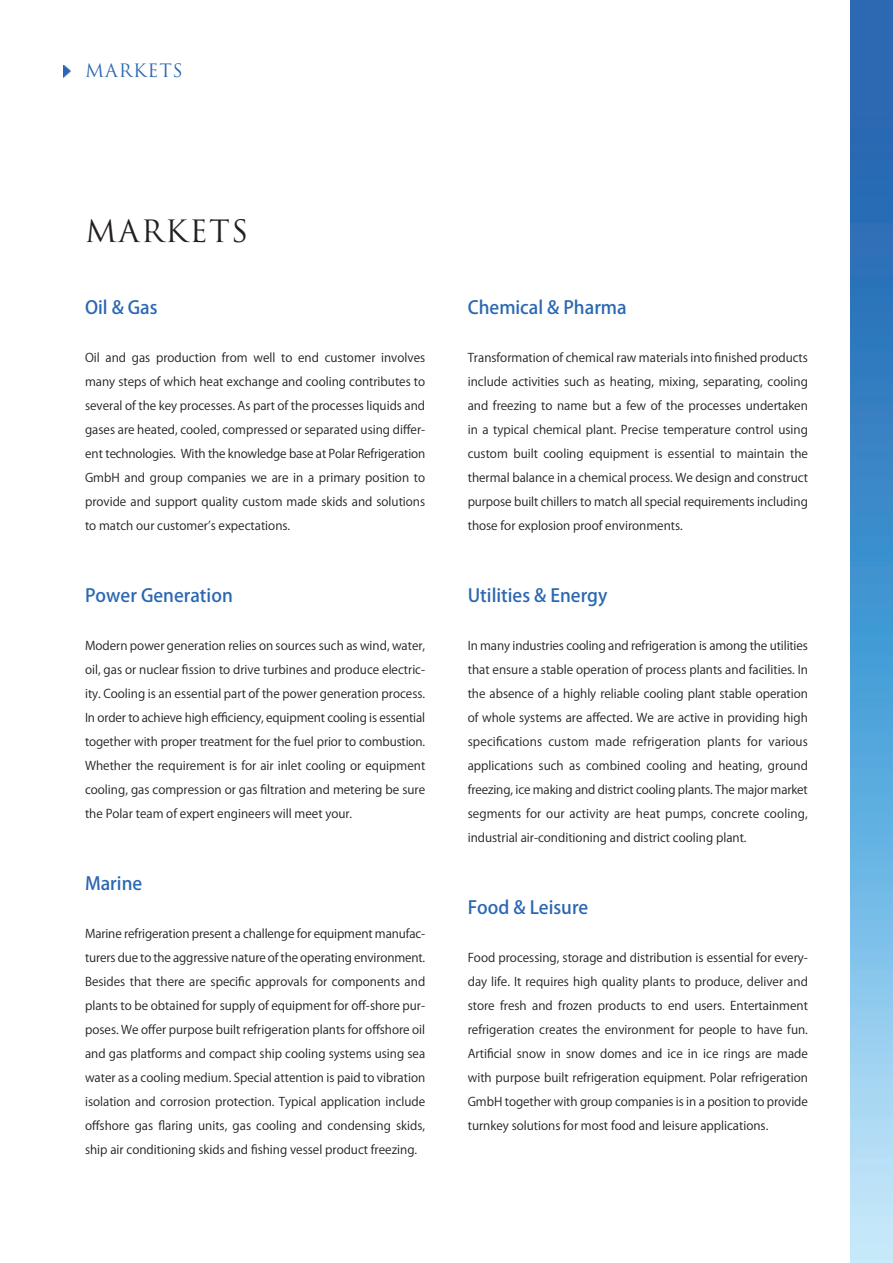
<style>
.page{position:relative;width:893px;height:1263px;background:#fff}
.page>*{position:absolute;margin:0;border:0;box-sizing:border-box;transform-origin:0 0}
.t1{font:30px "Trajan Pro";letter-spacing:.05em;color:#231f20}
.t2{font:500 18px "Koz Go Pro";color:#2b68b3}
.t3{font:18px "Trajan Pro";letter-spacing:.05em;color:#2b68b3}
.t4{font:12px/24px "Koz Go Pro";color:#231f20;text-align:justify}
</style>
<div class="page">
<svg style="left:64px;top:65px;width:6px;height:13px"></svg>
<img style="left:850px;top:0;width:43px;height:1263px">
<h2 class="t3" style="left:85px;top:59px;width:99px">MARKETS</h2>
<h1 class="t1" style="left:85px;top:212px;width:165px">MARKETS</h1>
<h2 class="t2" style="left:85px;top:295px;width:74px">Oil &amp; Gas</h2>
<p class="t4" style="left:85px;top:345px;width:342px">Oil and gas production from well to end customer involves many steps of which heat exchange and cooling contributes to several of the key processes. As part of the processes liquids and gases are heated, cooled, compressed or separated using differ&shy;ent technologies. With the knowledge base at Polar Refrigeration GmbH and group companies we are in a primary position to provide and support quality custom made skids and solutions to match our customerʼs expectations.</p>
<h2 class="t2" style="left:85px;top:583px;width:149px">Power Generation</h2>
<p class="t4" style="left:85px;top:633px;width:342px">Modern power generation relies on sources such as wind, water, oil, gas or nuclear fission to drive turbines and produce electric&shy;ity. Cooling is an essential part of the power generation process.<br>In order to achieve high efficiency, equipment cooling is essential together with proper treatment for the fuel prior to combustion.<br>Whether the requirement is for air inlet cooling or equipment cooling, gas compression or gas filtration and metering be sure the Polar team of expert engineers will meet your.</p>
<h2 class="t2" style="left:85px;top:871px;width:59px">Marine</h2>
<p class="t4" style="left:85px;top:921px;width:342px">Marine refrigeration present a challenge for equipment manufac&shy;turers due to the aggressive nature of the operating environment.<br>Besides that there are specific approvals for components and plants to be obtained for supply of equipment for off-shore pur&shy;poses. We offer purpose built refrigeration plants for offshore oil and gas platforms and compact ship cooling systems using sea water as a cooling medium. Special attention is paid to vibration isolation and corrosion protection. Typical application include offshore gas flaring units, gas cooling and condensing skids, ship air conditioning skids and fishing vessel product freezing.</p>
<h2 class="t2" style="left:468px;top:295px;width:161px">Chemical &amp; Pharma</h2>
<p class="t4" style="left:468px;top:345px;width:342px">Transformation of chemical raw materials into finished products include activities such as heating, mixing, separating, cooling and freezing to name but a few of the processes undertaken in a typical chemical plant. Precise temperature control using custom built cooling equipment is essential to maintain the thermal balance in a chemical process. We design and construct purpose built chillers to match all special requirements including those for explosion proof environments.</p>
<h2 class="t2" style="left:468px;top:583px;width:141px">Utilities &amp; Energy</h2>
<p class="t4" style="left:468px;top:633px;width:342px">In many industries cooling and refrigeration is among the utilities that ensure a stable operation of process plants and facilities. In the absence of a highly reliable cooling plant stable operation of whole systems are affected. We are active in providing high specifications custom made refrigeration plants for various applications such as combined cooling and heating, ground freezing, ice making and district cooling plants. The major market segments for our activity are heat pumps, concrete cooling, industrial air-conditioning and district cooling plant.</p>
<h2 class="t2" style="left:468px;top:895px;width:122px">Food &amp; Leisure</h2>
<p class="t4" style="left:468px;top:945px;width:342px">Food processing, storage and distribution is essential for every&shy;day life. It requires high quality plants to produce, deliver and store fresh and frozen products to end users. Entertainment refrigeration creates the environment for people to have fun.<br>Artificial snow in snow domes and ice in ice rings are made with purpose built refrigeration equipment. Polar refrigeration GmbH together with group companies is in a position to provide turnkey solutions for most food and leisure applications.</p>
</div>
